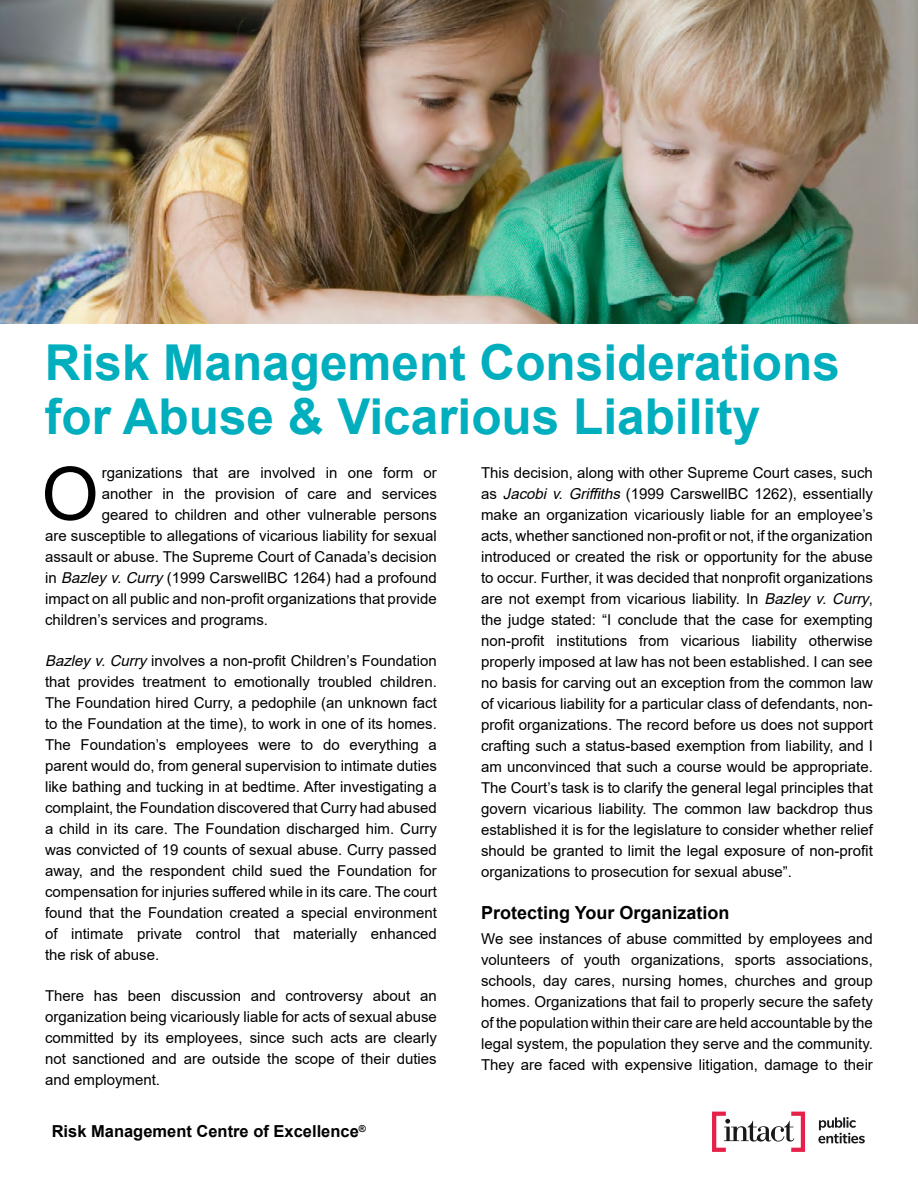
<style>
.page{position:relative;width:918px;height:1188px;background:#fff}
.page>*{position:absolute;margin:0;border:0;box-sizing:border-box;transform-origin:0 0}
.t1{font:73.65px "Arial";color:#000}
.t2{font:700 49.5px/54px "Arial";color:#00aebd}
.t3{font:700 18px "Arial";color:#000}
.t4{font:700 16.5px "Arial";color:#000}
.t5{font:15px/21px "Arial";color:#000}
.s1{font-style:italic}
</style>
<div class="page">
<svg style="left:818px;top:1117px;width:47px;height:26px"></svg>
<svg style="left:712px;top:1112px;width:93px;height:40px"></svg>
<img style="left:0;top:0;width:918px;height:324px">
<h1 class="t2" style="left:45px;top:336px;width:796px">Risk Management Considerations for Abuse &amp; Vicarious Liability</h1>
<p class="t1" style="left:41px;top:443px;width:59px">O</p>
<p class="t5" style="left:102px;top:462px;width:337px">rganizations that are involved in one form or</p>
<p class="t5" style="left:481px;top:462px;width:394px;text-align:justify">This decision, along with other Supreme Court cases, such as <span class="s1">Jacobi v. Griffiths</span>(1999 CarswellBC 1262), essentially make an organization vicariously liable for an employee’s acts, whether sanctioned non-profit or not, if the organization introduced or created the risk or opportunity for the abuse to occur. Further, it was decided that nonprofit organizations are not exempt from vicarious liability. In <span class="s1">Bazley v. Curry</span>, the judge stated: “I conclude that the case for exempting</p>
<p class="t5" style="left:481px;top:630px;width:393px">non-profit institutions from vicarious liability otherwise</p>
<p class="t5" style="left:481px;top:651px;width:393px">properly imposed at law has not been established. I can see no basis for carving out an exception from the common law</p>
<p class="t5" style="left:481px;top:693px;width:393px;text-align:justify">of vicarious liability for a particular class of defendants, non&shy;profit organizations. The record before us does not support crafting such a status-based exemption from liability, and I</p>
<p class="t5" style="left:481px;top:756px;width:393px">am unconvinced that such a course would be appropriate.</p>
<p class="t5" style="left:481px;top:777px;width:393px">The Court’s task is to clarify the general legal principles that govern vicarious liability. The common law backdrop thus</p>
<p class="t5" style="left:481px;top:819px;width:393px">established it is for the legislature to consider whether relief</p>
<p class="t5" style="left:481px;top:840px;width:393px">should be granted to limit the legal exposure of non-profit</p>
<p class="t5" style="left:481px;top:861px;width:312px">organizations to prosecution for sexual abuse”.</p>
<h2 class="t3" style="left:481px;top:900px;width:250px">Protecting Your Organization</h2>
<p class="t5" style="left:481px;top:928px;width:393px">We see instances of abuse committed by employees and</p>
<p class="t5" style="left:481px;top:949px;width:393px">volunteers of youth organizations, sports associations, schools, day cares, nursing homes, churches and group</p>
<p class="t5" style="left:481px;top:991px;width:393px">homes. Organizations that fail to properly secure the safety of the population within their care are held accountable by the</p>
<p class="t5" style="left:481px;top:1033px;width:393px">legal system, the population they serve and the community.<br>They are faced with expensive litigation, damage to their</p>
<p class="t5" style="left:102px;top:483px;width:337px">another in the provision of care and services</p>
<p class="t5" style="left:102px;top:504px;width:337px">geared to children and other vulnerable persons</p>
<p class="t5" style="left:45px;top:525px;width:393px">are susceptible to allegations of vicarious liability for sexual</p>
<p class="t5" style="left:45px;top:546px;width:393px">assault or abuse. The Supreme Court of Canada’s decision</p>
<p class="t5" style="left:45px;top:567px;width:393px">in <span class="s1">Bazleyv.Curry</span>(1999 CarswellBC 1264) had a profound</p>
<p class="t5" style="left:45px;top:588px;width:393px">impact on all public and non-profit organizations that provide</p>
<p class="t5" style="left:45px;top:609px;width:225px">children’s services and programs.</p>
<p class="t5" style="left:45px;top:650px;width:393px"><span class="s1">Bazleyv.Curry</span>involves a non-profit Children’s Foundation that provides treatment to emotionally troubled children.</p>
<p class="t5" style="left:45px;top:692px;width:393px;text-align:justify">The Foundation hired Curry, a pedophile (an unknown fact to the Foundation at the time), to work in one of its homes.<br>The Foundation’s employees were to do everything a parent would do, from general supervision to intimate duties like bathing and tucking in at bedtime. After investigating a complaint, the Foundation discovered that Curry had abused a child in its care. The Foundation discharged him. Curry</p>
<p class="t5" style="left:45px;top:839px;width:393px">was convicted of 19 counts of sexual abuse. Curry passed</p>
<p class="t5" style="left:45px;top:860px;width:393px;text-align:justify">away, and the respondent child sued the Foundation for compensation for injuries suffered while in its care. The court found that the Foundation created a special environment</p>
<p class="t5" style="left:45px;top:923px;width:393px">of intimate private control that materially enhanced</p>
<p class="t5" style="left:45px;top:944px;width:116px">the risk of abuse.</p>
<p class="t5" style="left:45px;top:985px;width:393px">There has been discussion and controversy about an organization being vicariously liable for acts of sexual abuse</p>
<p class="t5" style="left:45px;top:1027px;width:393px">committed by its employees, since such acts are clearly</p>
<p class="t5" style="left:45px;top:1048px;width:393px">not sanctioned and are outside the scope of their duties and employment.</p>
<p class="t4" style="left:52px;top:1120px;width:316px">Risk Management Centre of Excellence<sup>®</sup></p>
</div>
